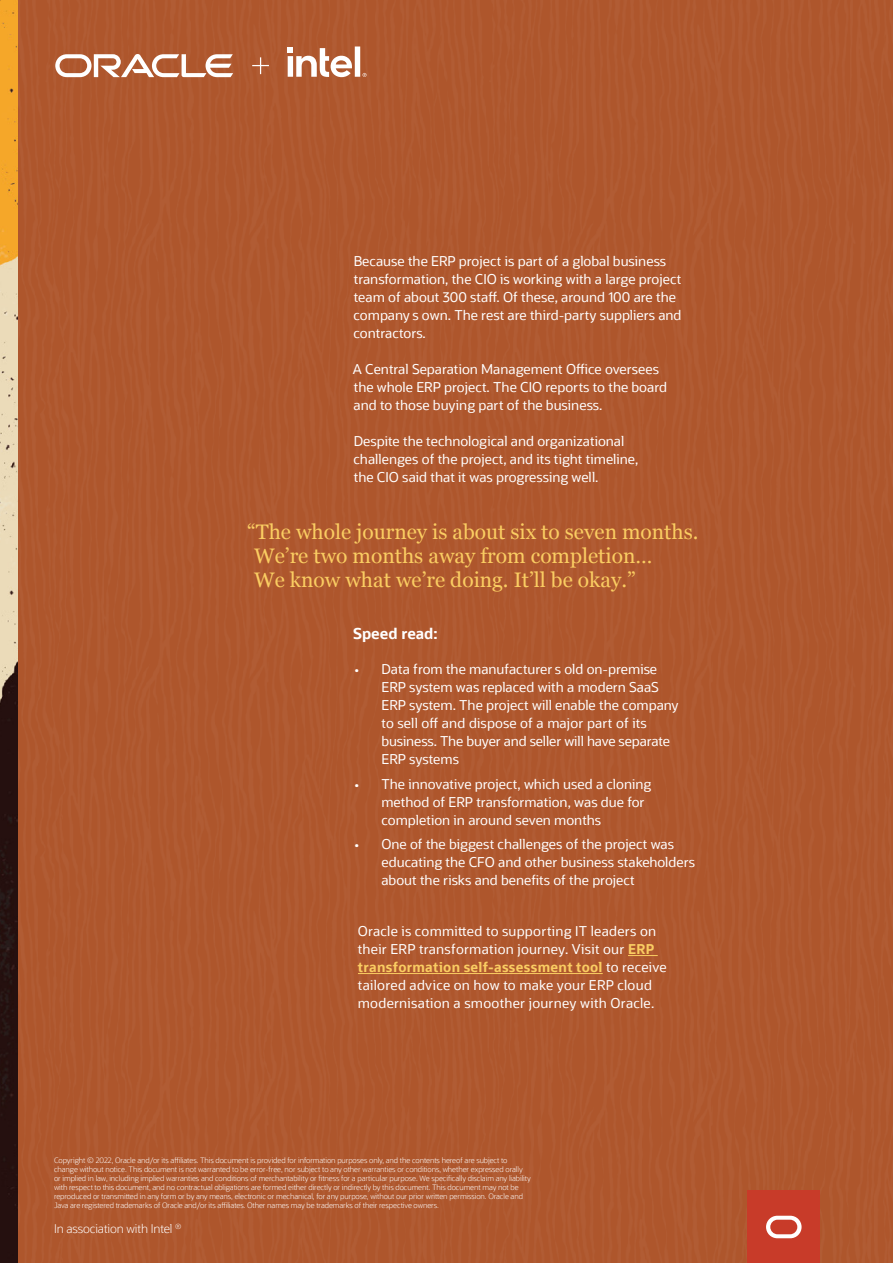
<style>
.page{position:relative;width:893px;height:1263px;background:#fff}
.page>*{position:absolute;margin:0;border:0;box-sizing:border-box;transform-origin:0 0}
.t1{font:21px/24px "Georgia";color:#facd62}
.t2{font:700 15px "Oracle Sans";color:#fff}
.t3{font:13.5px/18px "Oracle Sans";color:#fff}
.t4{font:13.5px/18px "Oracle Sans";letter-spacing:.02em;color:#fff}
.t5{font:300 12px "Oracle Sans";letter-spacing:-.01em;color:#fff}
.t6{font:300 7.5px/9px "Oracle Sans";letter-spacing:-.01em;color:#fff}
.s1{font-weight:700;color:#facd62}
</style>
<div class="page">
<div style="left:17px;top:0;width:876px;height:1263px;background:#ae562c"></div>
<svg style="left:55px;top:54px;width:178px;height:23px"></svg>
<svg style="left:288px;top:47px;width:79px;height:30px"></svg>
<hr style="left:628px;top:955px;width:30px;height:1px;background:#facd62">
<hr style="left:358px;top:973px;width:245px;height:1px;background:#facd62">
<svg style="left:252px;top:57px;width:17px;height:17px"></svg>
<img style="left:0;top:0;width:17px;height:1263px">
<div style="left:747px;top:1191px;width:73px;height:72px;background:#c83b29"></div>
<svg style="left:766px;top:1216px;width:36px;height:22px"></svg>
<p class="t3" style="left:353px;top:253px;width:330px">Because the ERP project is part of a global business transformation, the CIO is working with a large project team of about 300 staff. Of these, around 100 are the company s own. The rest are third-party suppliers and</p>
<p class="t3" style="left:353px;top:325px;width:74px">contractors.</p>
<p class="t3" style="left:353px;top:361px;width:316px">A Central Separation Management Office oversees the whole ERP project. The CIO reports to the board</p>
<p class="t3" style="left:354px;top:397px;width:250px">and to those buying part of the business.</p>
<p class="t3" style="left:354px;top:433px;width:272px">Despite the technological and organizational</p>
<p class="t3" style="left:353px;top:451px;width:286px">challenges of the project, and its tight timeline,</p>
<p class="t3" style="left:354px;top:469px;width:246px">the CIO said that it was progressing well.</p>
<h3 class="t1" style="left:254px;top:519px;width:446px;text-indent:-7px">“The whole journey is about six to seven months.<br>We’re two months away from completion…<br>We know what we’re doing. It’ll be okay.”</h3>
<p class="t2" style="left:353px;top:624px;width:86px">Speed read:</p>
<p class="t3" style="left:381px;top:661px;width:299px;text-indent:-27px">• Data from the manufacturer s old on-premise ERP system was replaced with a modern SaaS ERP system. The project will enable the company to sell off and dispose of a major part of its business. The buyer and seller will have separate</p>
<p class="t3" style="left:381px;top:751px;width:79px">ERP systems</p>
<p class="t3" style="left:381px;top:775px;width:271px;text-indent:-27px">• The innovative project, which used a cloning method of ERP transformation, was due for</p>
<p class="t3" style="left:381px;top:811px;width:221px">completion in around seven months</p>
<p class="t3" style="left:381px;top:835px;width:315px;text-indent:-27px">• One of the biggest challenges of the project was educating the CFO and other business stakeholders about the risks and benefits of the project</p>
<p class="t4" style="left:358px;top:922px;width:311px">Oracle is committed to supporting IT leaders on their ERP transformation journey. Visit our <span class="s1">ERP transformation self-assessment tool</span> to receive tailored advice on how to make your ERP cloud modernisation a smoother journey with Oracle.</p>
<p class="t6" style="left:54px;top:1156px;width:478px">Copyright © 2022, Oracle and/or its affiliates. This document is provided for information purposes only, and the contents hereof are subject to change without notice. This document is not warranted to be error-free, nor subject to any other warranties or conditions, whether expressed orally or implied in law, including implied warranties and conditions of merchantability or fitness for a particular purpose. We specifically disclaim any liability with respect to this document, and no contractual obligations are formed either directly or indirectly by this document. This document may not be reproduced or transmitted in any form or by any means, electronic or mechanical, for any purpose, without our prior written permission. Oracle and Java are registered trademarks of Oracle and/or its affiliates. Other names may be trademarks of their respective owners.</p>
<p class="t5" style="left:54px;top:1221px;width:129px">In association with Intel <sup>®</sup></p>
</div>
